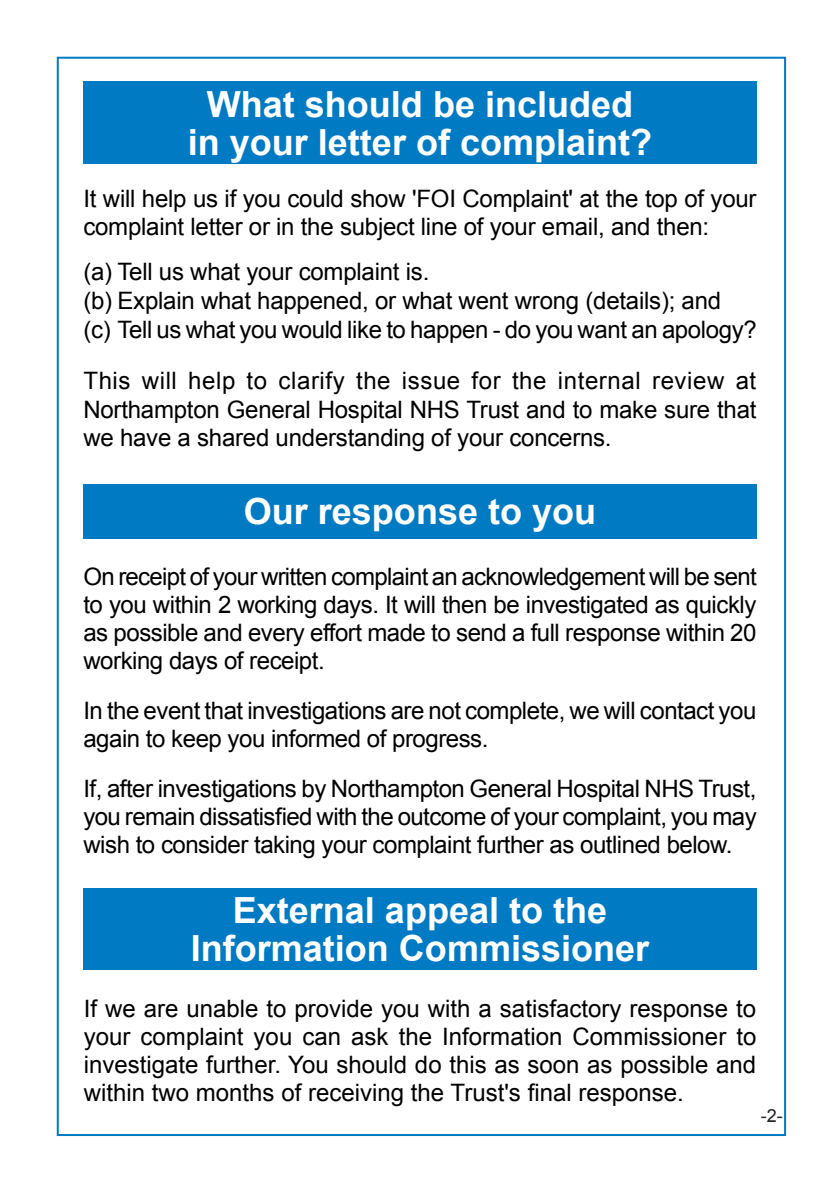
<style>
.page{position:relative;width:840px;height:1191px;background:#fff}
.page>*{position:absolute;margin:0;border:0;box-sizing:border-box;transform-origin:0 0}
.Subhead_1{font:700 36px "Arial";color:#fff}
.heading_1{font:24px/28px "Arial";letter-spacing:-.01em;color:#000;text-align:justify}
.t1{font:18px "Arial";color:#231f20}
</style>
<div class="page">
<div style="left:83px;top:81px;width:673px;height:83px;background:#007ac2"></div>
<div style="left:83px;top:484px;width:673px;height:54px;background:#007ac2"></div>
<div style="left:83px;top:888px;width:673px;height:82px;background:#007ac2"></div>
<p class="Subhead_1" style="left:207px;top:80px;width:428px">What should be included</p>
<p class="Subhead_1" style="left:188px;top:118px;width:466px">in your letter of complaint?</p>
<p class="heading_1" style="left:83px;top:184px;width:674px;line-height:28.8px">It will help us if you could show 'FOI Complaint' at the top of your complaint letter or in the subject line of your email, and then:</p>
<p class="heading_1" style="left:83px;top:258px;width:347px">(a) Tell us what your complaint is.</p>
<p class="heading_1" style="left:83px;top:287px;width:639px">(b) Explain what happened, or what went wrong (details); and</p>
<p class="heading_1" style="left:83px;top:316px;width:674px">(c) Tell us what you would like to happen - do you want an apology?</p>
<p class="heading_1" style="left:83px;top:366px;width:674px;line-height:28.8px">This will help to clarify the issue for the internal review at Northampton General Hospital NHS Trust and to make sure that we have a shared understanding of your concerns.</p>
<p class="Subhead_1" style="left:244px;top:488px;width:354px">Our response to you</p>
<p class="heading_1" style="left:83px;top:563px;width:674px">On receipt of your written complaint an acknowledgement will be sent to you within 2 working days. It will then be investigated as quickly as possible and every effort made to send a full response within 20 working days of receipt.</p>
<p class="heading_1" style="left:83px;top:697px;width:674px">In the event that investigations are not complete, we will contact you again to keep you informed of progress.</p>
<p class="heading_1" style="left:83px;top:775px;width:674px">If, after investigations by Northampton General Hospital NHS Trust, you remain dissatisfied with the outcome of your complaint, you may wish to consider taking your complaint further as outlined below.</p>
<p class="Subhead_1" style="left:232px;top:886px;width:376px">External appeal to the</p>
<p class="Subhead_1" style="left:191px;top:924px;width:460px">Information Commissioner</p>
<p class="heading_1" style="left:84px;top:995px;width:673px">If we are unable to provide you with a satisfactory response to your complaint you can ask the Information Commissioner to investigate further. You should do this as soon as possible and within two months of receiving the Trust's final response.</p>
<p class="t1" style="left:760px;top:1103px;width:23px">-2-</p>
</div>
